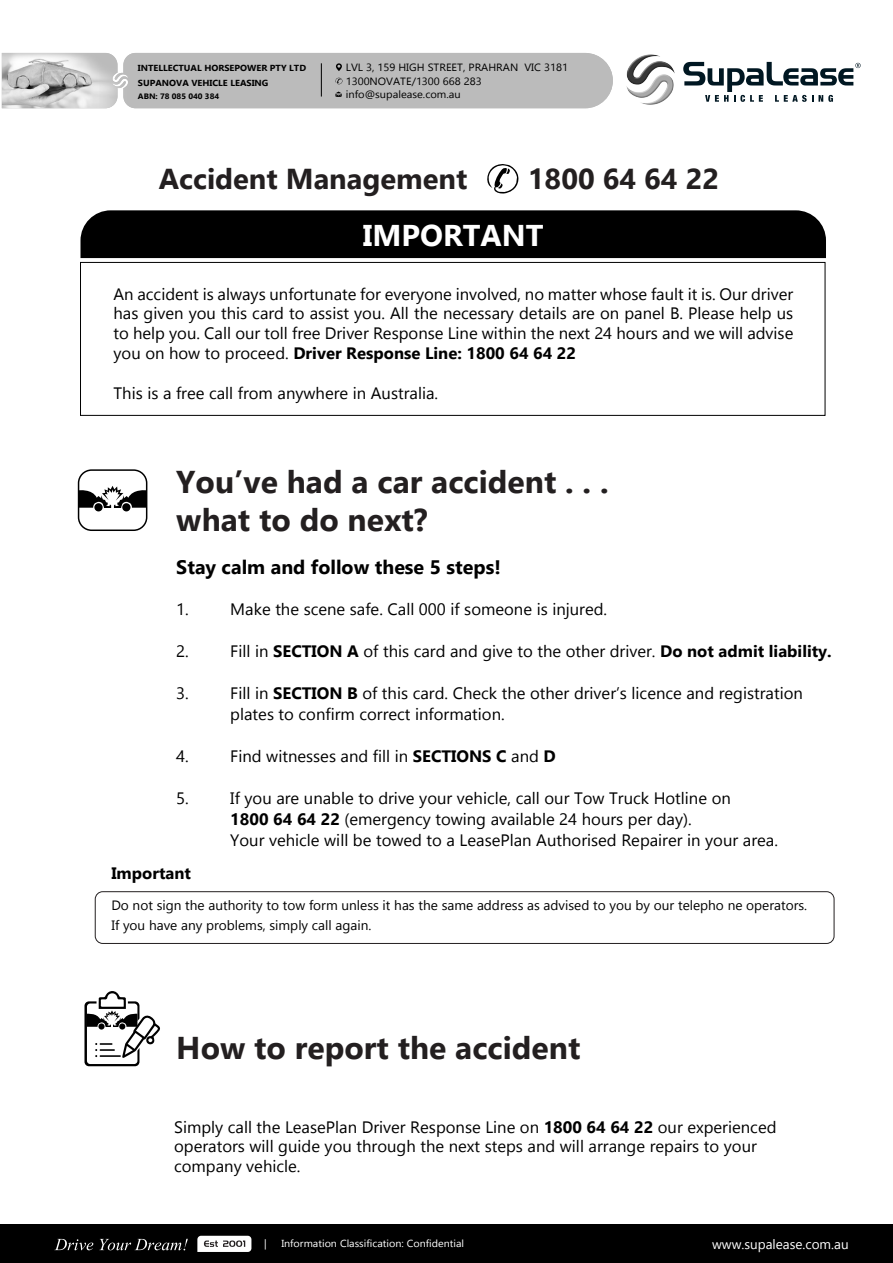
<style>
.page{position:relative;width:893px;height:1263px;background:#fff}
.page>*{position:absolute;margin:0;border:0;box-sizing:border-box;transform-origin:0 0}
.t1{font:700 31.5px/37.8px "Gadugi";color:#231f20}
.t2{font:700 30px "Gadugi";color:#fff}
.t3{font:700 28.8px "Gadugi";color:#231f20}
.t4{font:700 19.5px "Gadugi";color:#000}
.t5{font:16.5px/19.8px "Gadugi";color:#000}
.t6{font:700 16.5px "Gadugi";color:#000}
.t7{font:13.5px/19.5px "Gadugi";color:#000}
.t8{font:13.5px "Gadugi";color:#fff}
.t9{font:10.5px/13.5px "Gadugi";color:#000;scale:1.05 1}
.t10{font:10.2px "Gadugi";color:#fff;scale:1.05 1}
.t11{font:700 8.7px/15.1px "Gadugi";color:#000;scale:1.05 1}
.t12{font:700 7.8px "Gadugi";color:#000;scale:1.05 1}
.s1{font-weight:700}
</style>
<div class="page">
<div style="left:80px;top:262px;width:745px;height:154px;border:1px solid #000"></div>
<div style="left:80px;top:210px;width:746px;height:48px;background:#000"></div>
<div style="left:0;top:1225px;width:893px;height:38px;background:#000"></div>
<svg style="left:54px;top:1239px;width:39px;height:11px"></svg>
<svg style="left:99px;top:1238px;width:89px;height:12px"></svg>
<svg style="left:197px;top:1236px;width:54px;height:16px"></svg>
<svg style="left:683px;top:62px;width:178px;height:40px"></svg>
<img style="left:626px;top:54px;width:49px;height:51px">
<svg style="left:487px;top:164px;width:32px;height:30px"></svg>
<svg style="left:2px;top:53px;width:611px;height:55px;background:#bebebe"></svg>
<hr style="left:321px;top:63px;width:1px;height:34px;background:#000">
<div style="left:94px;top:503px;width:9px;height:8px;background:#000;border-radius:50%"></div>
<svg style="left:81px;top:486px;width:63px;height:22px"></svg>
<div style="left:122px;top:503px;width:8px;height:8px;background:#000;border-radius:50%"></div>
<svg style="left:84px;top:991px;width:76px;height:75px"></svg>
<div style="left:78px;top:469px;width:69px;height:62px;border:2px solid #000;border-radius:13px"></div>
<div style="left:95px;top:891px;width:739px;height:53px;border:1px solid #231f20;border-radius:8px"></div>
<p class="t11" style="left:138px;top:61px;width:162px">INTELLECTUAL HORSEPOWER PTY LTD<br>SUPANOVA VEHICLE LEASING</p>
<p class="t9" style="left:346px;top:61px;width:213px">LVL 3, 159 HIGH STREET, PRAHRAN VIC 3181<br>1300NOVATE/1300 668 283</p>
<p class="t12" style="left:138px;top:92px;width:79px">ABN: 78 085 040 384</p>
<p class="t9" style="left:346px;top:88px;width:111px">info@supalease.com.au</p>
<h3 class="t3" style="left:159px;top:161px;width:310px">Accident Management</h3>
<h3 class="t3" style="left:528px;top:161px;width:193px">1800 64 64 22</h3>
<h2 class="t2" style="left:363px;top:218px;width:182px">IMPORTANT</h2>
<p class="t5" style="left:113px;top:284px;width:681px;text-align:justify">An accident is always unfortunate for everyone involved, no matter whose fault it is. Our driver has given you this card to assist you. All the necessary details are on panel B. Please help us to help you. Call our toll free Driver Response Line within the next 24 hours and we will advise you on how to proceed. <span class="s1">Driver Response Line: 1800 64 64 22</span></p>
<p class="t5" style="left:113px;top:383px;width:326px">This is a free call from anywhere in Australia.</p>
<h1 class="t1" style="left:176px;top:463px;width:434px">You’ve had a car accident . . . what to do next?</h1>
<p class="t4" style="left:176px;top:555px;width:326px">Stay calm and follow these 5 steps!</p>
<p class="t5" style="left:176px;top:599px;width:14px">1.</p>
<p class="t5" style="left:230px;top:599px;width:378px">Make the scene safe. Call 000 if someone is injured.</p>
<p class="t5" style="left:176px;top:641px;width:14px">2.</p>
<p class="t5" style="left:230px;top:641px;width:603px">Fill in <span class="s1">SECTION A</span> of this card and give to the other driver. <span class="s1">Do not admit liability.</span></p>
<p class="t5" style="left:176px;top:683px;width:14px">3.</p>
<p class="t5" style="left:230px;top:682px;width:574px;line-height:21px">Fill in <span class="s1">SECTION B</span> of this card. Check the other driver’s licence and registration plates to confirm correct information.</p>
<p class="t5" style="left:176px;top:746px;width:14px">4.</p>
<p class="t5" style="left:230px;top:746px;width:327px">Find witnesses and fill in <span class="s1">SECTIONS C</span> and <span class="s1">D</span></p>
<p class="t5" style="left:176px;top:788px;width:14px">5.</p>
<p class="t5" style="left:230px;top:787px;width:549px;line-height:21px">If you are unable to drive your vehicle, call our Tow Truck Hotline on<br><span class="s1">1800 64 64 22</span> (emergency towing available 24 hours per day).<br>Your vehicle will be towed to a LeasePlan Authorised Repairer in your area.</p>
<p class="t6" style="left:111px;top:863px;width:81px">Important</p>
<p class="t7" style="left:111px;top:895px;width:697px">Do not sign the authority to tow form unless it has the same address as advised to you by our telepho ne operators.<br>If you have any problems, simply call again.</p>
<h1 class="t1" style="left:176px;top:1029px;width:406px">How to report the accident</h1>
<p class="t5" style="left:174px;top:1117px;width:604px">Simply call the LeasePlan Driver Response Line on <span class="s1">1800 64 64 22</span> our experienced operators will guide you through the next steps and will arrange repairs to your company vehicle.</p>
<p class="t10" style="left:264px;top:1237px;width:4px">|</p>
<p class="t10" style="left:281px;top:1237px;width:176px">Information Classification: Confidential</p>
<p class="t8" style="left:712px;top:1236px;width:138px">www.supalease.com.au</p>
</div>
